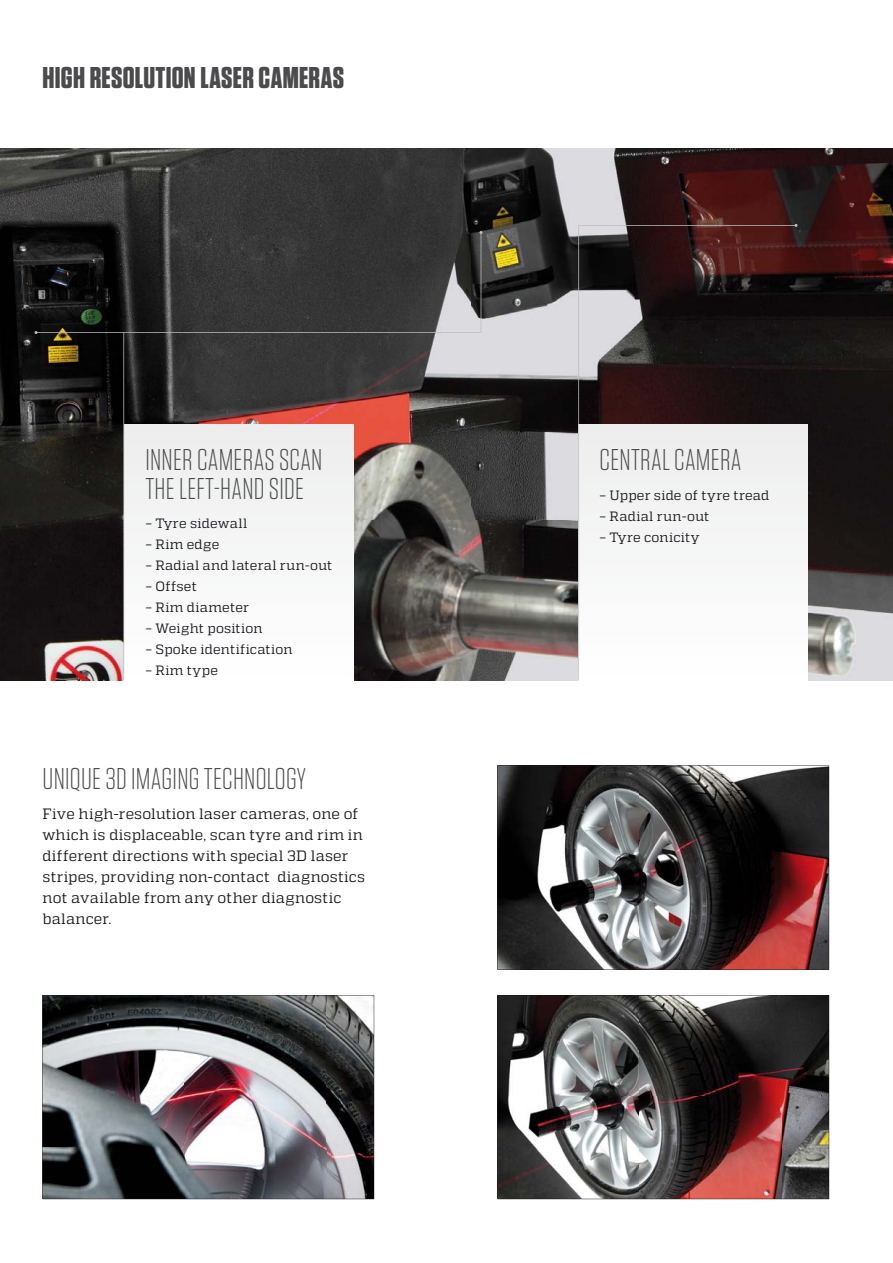
<style>
.page{position:relative;width:893px;height:1263px;background:#fff}
.page>*{position:absolute;margin:0;border:0;box-sizing:border-box;transform-origin:0 0}
.t1{font:300 30px/28.5px "Tungsten";letter-spacing:.01em;color:#4b4b4d}
.t2{font:700 30px "Tungsten";letter-spacing:.01em;color:#4b4b4d}
.t3{font:15px/21px "Quadon";letter-spacing:.015em;color:#1a171c}
.t4{font:13.5px "Quadon";letter-spacing:.02em;color:#1a171c}
</style>
<div class="page">
<img style="left:0;top:149px;width:893px;height:531px">
<div style="left:578px;top:425px;width:230px;height:256px;background:#f5f6f6"></div>
<svg style="left:497px;top:995px;width:332px;height:204px;background:#5f5352"></svg>
<svg style="left:497px;top:765px;width:332px;height:204px;background:#504445"></svg>
<img style="left:43px;top:995px;width:331px;height:204px">
<svg style="left:35px;top:231px;width:447px;height:449px"></svg>
<svg style="left:578px;top:225px;width:218px;height:455px"></svg>
<h1 class="t2" style="left:43px;top:66px;width:303px">HIGH RESOLUTION LASER CAMERAS</h1>
<h1 class="t1" style="left:145px;top:447px;width:178px">INNER CAMERAS SCAN<br>THE LEFT-HAND SIDE</h1>
<p class="t4" style="left:145px;top:518px;width:103px">– Tyre sidewall</p>
<p class="t4" style="left:145px;top:539px;width:75px">– Rim edge</p>
<p class="t4" style="left:145px;top:560px;width:189px">– Radial and lateral run-out</p>
<p class="t4" style="left:145px;top:581px;width:53px">– Offset</p>
<p class="t4" style="left:145px;top:602px;width:105px">– Rim diameter</p>
<p class="t4" style="left:145px;top:623px;width:119px">– Weight position</p>
<p class="t4" style="left:145px;top:644px;width:149px">– Spoke identification</p>
<p class="t4" style="left:145px;top:665px;width:74px">– Rim type</p>
<h1 class="t1" style="left:43px;top:766px;width:265px">UNIQUE 3D IMAGING TECHNOLOGY</h1>
<p class="t3" style="left:43px;top:805px;width:324px">Five high-resolution laser cameras, one of which is displaceable, scan tyre and rim in different directions with special 3D laser stripes, providing non-contact diagnostics not available from any other diagnostic balancer.</p>
<h1 class="t1" style="left:600px;top:447px;width:143px">CENTRAL CAMERA</h1>
<p class="t4" style="left:600px;top:490px;width:171px">– Upper side of tyre tread</p>
<p class="t4" style="left:600px;top:511px;width:111px">– Radial run-out</p>
<p class="t4" style="left:600px;top:532px;width:101px">– Tyre conicity</p>
</div>
